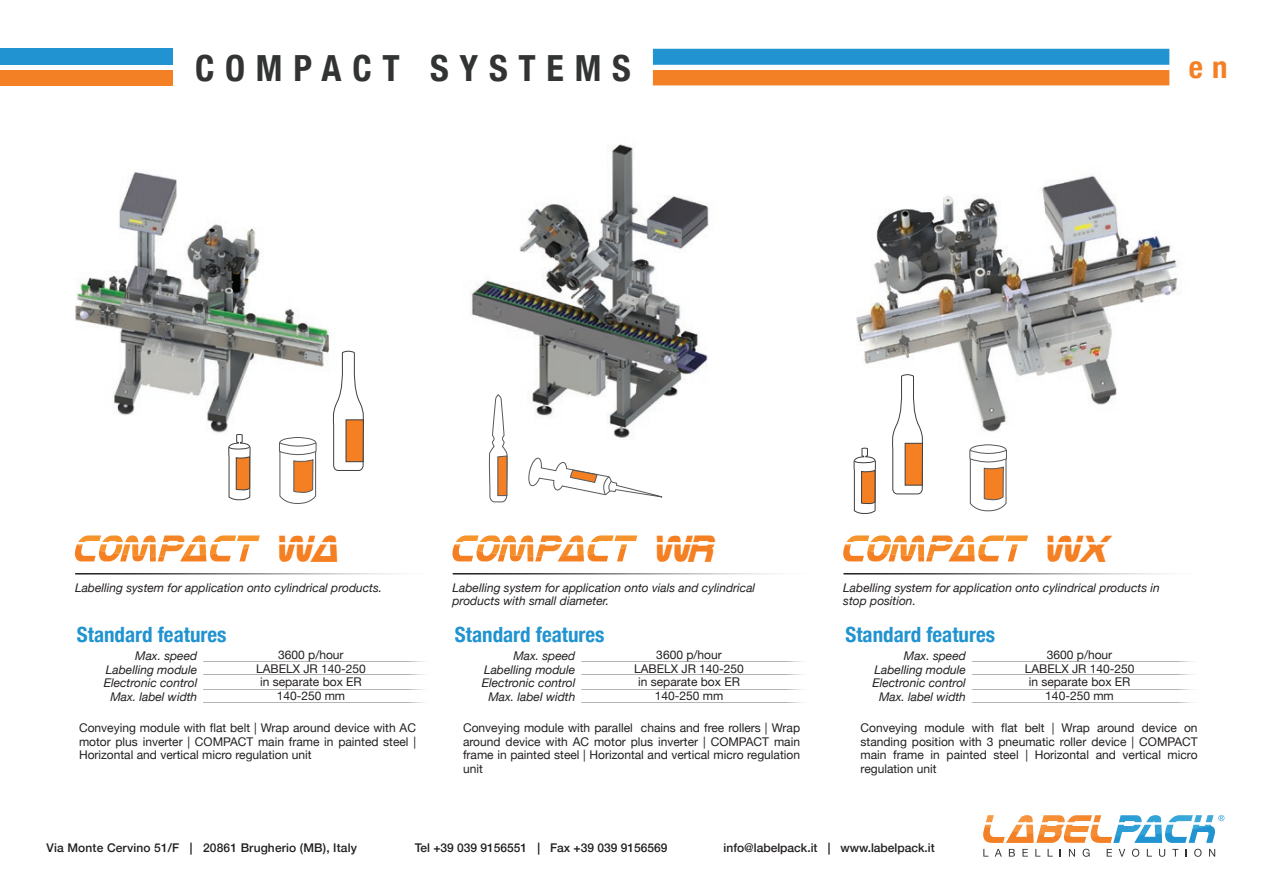
<style>
.page{position:relative;width:1263px;height:893px;background:#fff}
.page>*{position:absolute;margin:0;border:0;box-sizing:border-box;transform-origin:0 0}
.t1{font:italic 39.9px "Laserian";color:#f58023;scale:.49 1}
.t2{font:700 condensed 36px "Helvetica Neue";letter-spacing:.3em;color:#323333}
.t3{font:700 condensed 30.75px "Helvetica Neue";color:#f48026}
.t4{font:700 condensed 21px "Helvetica Neue";color:#2093d0}
.t5{font:12px/13.5px "Helvetica Neue";color:#231f20;text-align:center}
.t6{font:italic 12px/13.5px "Helvetica Neue";color:#231f20;text-align:right}
.t7{font:500 12px "Helvetica Neue";color:#231f20}
</style>
<div class="page">
<img style="left:75px;top:171px;width:255px;height:263px">
<img style="left:470px;top:144px;width:239px;height:294px">
<img style="left:856px;top:175px;width:322px;height:257px">
<svg style="left:279px;top:437px;width:38px;height:67px"></svg>
<svg style="left:488px;top:395px;width:20px;height:108px"></svg>
<svg style="left:528px;top:457px;width:135px;height:41px"></svg>
<svg style="left:203px;top:689px;width:221px;height:1px"></svg>
<svg style="left:203px;top:674px;width:221px;height:1px"></svg>
<svg style="left:203px;top:661px;width:221px;height:1px"></svg>
<svg style="left:983px;top:849px;width:5px;height:8px"></svg>
<svg style="left:995px;top:849px;width:7px;height:8px"></svg>
<svg style="left:1009px;top:849px;width:6px;height:8px"></svg>
<svg style="left:1022px;top:849px;width:6px;height:8px"></svg>
<svg style="left:1035px;top:849px;width:5px;height:8px"></svg>
<svg style="left:1047px;top:849px;width:6px;height:8px"></svg>
<svg style="left:1069px;top:849px;width:6px;height:8px"></svg>
<svg style="left:1082px;top:849px;width:8px;height:8px"></svg>
<svg style="left:1107px;top:849px;width:5px;height:8px"></svg>
<svg style="left:1119px;top:849px;width:6px;height:8px"></svg>
<svg style="left:1132px;top:849px;width:7px;height:8px"></svg>
<svg style="left:1147px;top:849px;width:5px;height:8px"></svg>
<svg style="left:1159px;top:849px;width:6px;height:8px"></svg>
<svg style="left:1172px;top:849px;width:6px;height:8px"></svg>
<svg style="left:1185px;top:849px;width:2px;height:8px"></svg>
<svg style="left:1194px;top:849px;width:7px;height:8px"></svg>
<svg style="left:1209px;top:849px;width:6px;height:8px"></svg>
<svg style="left:983px;top:815px;width:241px;height:28px"></svg>
<svg style="left:75px;top:573px;width:367px;height:1px"></svg>
<img style="left:231px;top:535px;width:29px;height:7px">
<svg style="left:239px;top:544px;width:10px;height:17px"></svg>
<svg style="left:75px;top:535px;width:156px;height:26px"></svg>
<svg style="left:452px;top:573px;width:367px;height:1px"></svg>
<img style="left:608px;top:535px;width:29px;height:7px">
<svg style="left:617px;top:544px;width:10px;height:17px"></svg>
<svg style="left:452px;top:535px;width:156px;height:26px"></svg>
<svg style="left:843px;top:573px;width:367px;height:1px"></svg>
<img style="left:999px;top:535px;width:29px;height:7px">
<svg style="left:1008px;top:544px;width:10px;height:17px"></svg>
<svg style="left:843px;top:535px;width:156px;height:26px"></svg>
<svg style="left:581px;top:689px;width:221px;height:1px"></svg>
<svg style="left:581px;top:674px;width:221px;height:1px"></svg>
<svg style="left:581px;top:661px;width:221px;height:1px"></svg>
<svg style="left:972px;top:689px;width:221px;height:1px"></svg>
<svg style="left:972px;top:674px;width:221px;height:1px"></svg>
<svg style="left:972px;top:661px;width:221px;height:1px"></svg>
<svg style="left:653px;top:49px;width:516px;height:36px;background:#989a90"></svg>
<div style="left:0;top:70px;width:173px;height:15px;background:#f48026"></div>
<div style="left:0;top:49px;width:173px;height:16px;background:#2093d0"></div>
<svg style="left:853px;top:448px;width:23px;height:66px"></svg>
<svg style="left:228px;top:434px;width:23px;height:66px"></svg>
<svg style="left:891px;top:374px;width:34px;height:121px"></svg>
<div style="left:905px;top:443px;width:17px;height:42px;background:#f58023"></div>
<div style="left:905px;top:443px;width:18px;height:42px;border:1px solid #3e3e3f"></div>
<svg style="left:332px;top:350px;width:32px;height:121px"></svg>
<div style="left:346px;top:420px;width:17px;height:42px;background:#f58023"></div>
<div style="left:346px;top:419px;width:18px;height:43px;border:1px solid #3e3e3f"></div>
<svg style="left:969px;top:444px;width:38px;height:68px"></svg>
<h2 class="t2" style="left:195px;top:38px;width:437px">COMPACT SYSTEMS</h2>
<h3 class="t3" style="left:1189px;top:42px;width:40px">e n</h3>
<h1 class="t1" style="left:272px;top:533px;width:157px">WA</h1>
<h1 class="t1" style="left:650px;top:533px;width:150px">WR</h1>
<h1 class="t1" style="left:1040px;top:533px;width:157px">WX</h1>
<p class="t6" style="left:75px;top:581px;width:309px">Labelling system for application onto cylindrical products.</p>
<h3 class="t4" style="left:77px;top:617px;width:151px">Standard features</h3>
<p class="t6" style="left:104px;top:650px;width:95px">Max. speed<br>Labelling module<br>Electronic control<br>Max. label width</p>
<p class="t5" style="left:256px;top:649px;width:111px">3600 p/hour<br>LABELX JR 140-250 in separate box ER<br>140-250 mm</p>
<p class="t6" style="left:452px;top:581px;width:304px;text-align:left">Labelling system for application onto vials and cylindrical products with small diameter.</p>
<h3 class="t4" style="left:455px;top:617px;width:151px">Standard features</h3>
<p class="t6" style="left:482px;top:650px;width:95px">Max. speed<br>Labelling module<br>Electronic control<br>Max. label width</p>
<p class="t5" style="left:634px;top:649px;width:111px">3600 p/hour<br>LABELX JR 140-250 in separate box ER<br>140-250 mm</p>
<p class="t6" style="left:843px;top:581px;width:318px;text-align:left">Labelling system for application onto cylindrical products in stop position.</p>
<h3 class="t4" style="left:845px;top:617px;width:151px">Standard features</h3>
<p class="t6" style="left:872px;top:650px;width:95px">Max. speed<br>Labelling module<br>Electronic control<br>Max. label width</p>
<p class="t5" style="left:1025px;top:649px;width:111px">3600 p/hour<br>LABELX JR 140-250 in separate box ER<br>140-250 mm</p>
<p class="t5" style="left:79px;top:722px;width:339px;text-align:justify">Conveying module with flat belt | Wrap around device with AC motor plus inverter | COMPACT main frame in painted steel | Horizontal and vertical micro regulation unit</p>
<p class="t5" style="left:463px;top:722px;width:339px;text-align:justify">Conveying module with parallel chains and free rollers | Wrap around device with AC motor plus inverter | COMPACT main frame in painted steel | Horizontal and vertical micro regulation unit</p>
<p class="t5" style="left:861px;top:722px;width:339px;text-align:justify">Conveying module with flat belt | Wrap around device on standing position with 3 pneumatic roller device | COMPACT main frame in painted steel | Horizontal and vertical micro regulation unit</p>
<p class="t7" style="left:47px;top:838px;width:312px">Via Monte Cervino 51/F | 20861 Brugherio (MB), Italy</p>
<p class="t7" style="left:415px;top:838px;width:254px">Tel +39 039 9156551 | Fax +39 039 9156569</p>
<p class="t7" style="left:723px;top:838px;width:213px">info@labelpack.it | www.labelpack.it</p>
</div>
